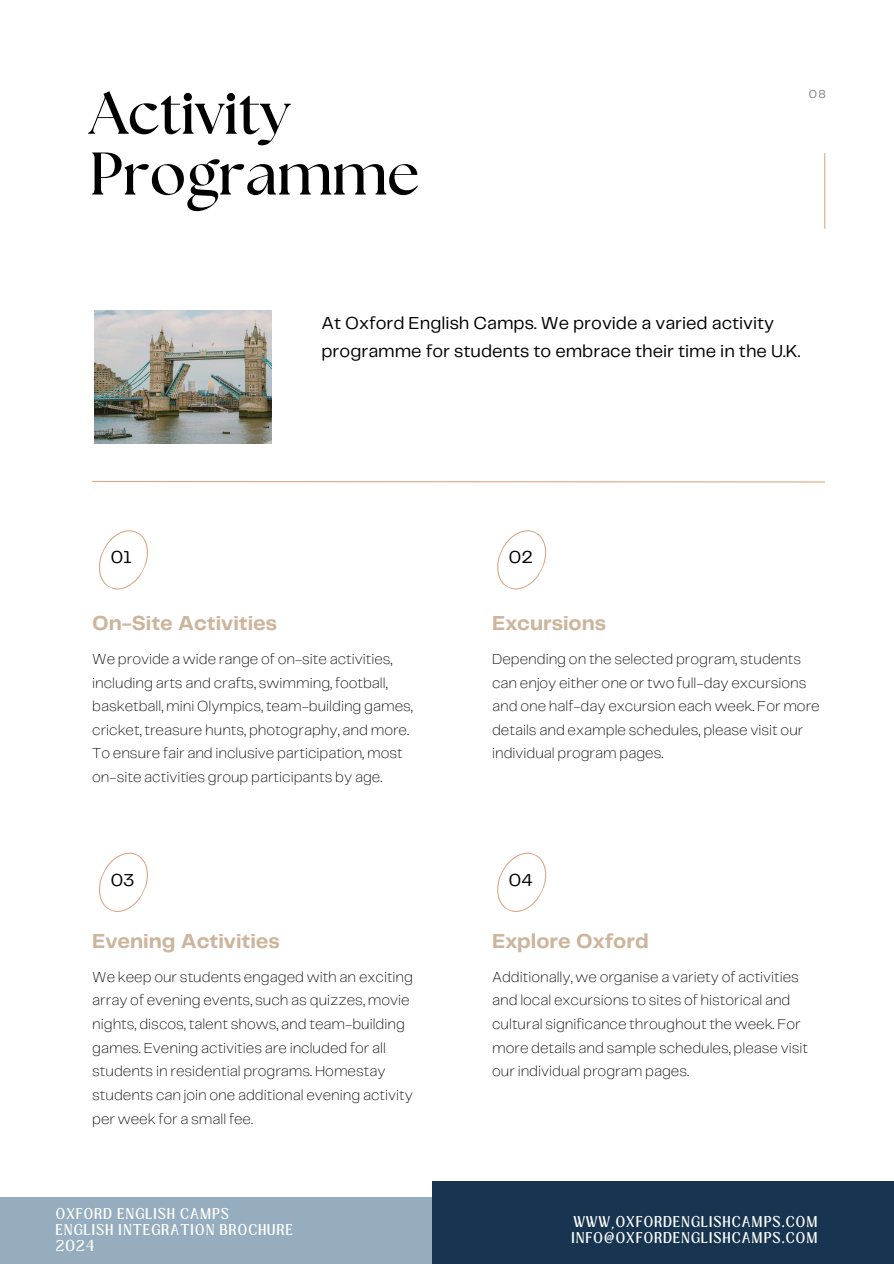
<style>
.page{position:relative;width:894px;height:1264px;background:#fff}
.page>*{position:absolute;margin:0;border:0;box-sizing:border-box;transform-origin:0 0}
.t1{font:700 60px/60.8px "The Seasons";color:#000}
.t2{font:700 21px "Telegraf";color:#cdb59d}
.t3{font:18px/28.2px "Telegraf";color:#000}
.t4{font:200 15px/23.7px "Telegraf";color:#000}
.t5{font:12px/16px "Loubag";letter-spacing:.1em;color:#fff;text-align:right}
.t6{font:12px "Telegraf";color:#7f7f7f}
</style>
<div class="page">
<hr style="left:824px;top:153px;width:1px;height:76px;background:#dba886">
<svg style="left:92px;top:481px;width:733px;height:2px"></svg>
<svg style="left:99px;top:530px;width:49px;height:60px"></svg>
<svg style="left:497px;top:530px;width:50px;height:60px"></svg>
<svg style="left:99px;top:852px;width:49px;height:60px"></svg>
<svg style="left:497px;top:852px;width:50px;height:60px"></svg>
<img style="left:94px;top:311px;width:178px;height:133px">
<div style="left:0;top:1197px;width:450px;height:66px;background:#95adbe"></div>
<div style="left:432px;top:1181px;width:461px;height:82px;background:#173450"></div>
<h1 class="t1" style="left:89px;top:85px;width:331px">Activity<br>Programme</h1>
<h3 class="t6" style="left:808px;top:89px;width:18px">08</h3>
<p class="t3" style="left:321px;top:309px;width:480px">At Oxford English Camps. We provide a varied activity programme for students to embrace their time in the U.K.</p>
<h2 class="t3" style="left:111px;top:544px;width:22px">01</h2>
<h2 class="t3" style="left:509px;top:544px;width:25px">02</h2>
<h2 class="t2" style="left:92px;top:614px;width:186px">On-Site Activities</h2>
<p class="t2" style="left:492px;top:614px;width:116px">Excursions</p>
<p class="t4" style="left:92px;top:648px;width:322px">We provide a wide range of on-site activities, including arts and crafts, swimming, football, basketball, mini Olympics, team-building games, cricket, treasure hunts, photography, and more.<br>To ensure fair and inclusive participation, most on-site activities group participants by age.</p>
<h4 class="t4" style="left:492px;top:648px;width:329px">Depending on the selected program, students can enjoy either one or two full-day excursions and one half-day excursion each week. For more details and example schedules, please visit our individual program pages.</h4>
<h4 class="t3" style="left:111px;top:866px;width:25px">03</h4>
<h4 class="t3" style="left:509px;top:866px;width:25px">04</h4>
<h4 class="t2" style="left:92px;top:932px;width:189px">Evening Activities</h4>
<h2 class="t4" style="left:92px;top:965px;width:322px">We keep our students engaged with an exciting array of evening events, such as quizzes, movie nights, discos, talent shows, and team-building games. Evening activities are included for all students in residential programs. Homestay students can join one additional evening activity per week for a small fee.</h2>
<p class="t5" style="left:56px;top:1206px;width:175px">OXFORD ENGLISH CAMPS</p>
<p class="t5" style="left:56px;top:1222px;width:238px">ENGLISH INTEGRATION BROCHURE</p>
<p class="t5" style="left:56px;top:1238px;width:41px">2024</p>
<p class="t2" style="left:492px;top:932px;width:158px">Explore Oxford</p>
<p class="t4" style="left:492px;top:965px;width:317px">Additionally, we organise a variety of activities and local excursions to sites of historical and cultural significance throughout the week. For more details and sample schedules, please visit our individual program pages.</p>
<p class="t5" style="left:573px;top:1214px;width:245px">WWW,OXFORDENGLISHCAMPS.COM</p>
<p class="t5" style="left:571px;top:1230px;width:247px">INFO@OXFORDENGLISHCAMPS.COM</p>
<p class="t5" style="left:596px;top:1214px;width:247px">WW,OXFORDENGLISHCAMPS.COM<br>INFO@OXFORDENGLISHCAMPS.COM</p>
</div>
